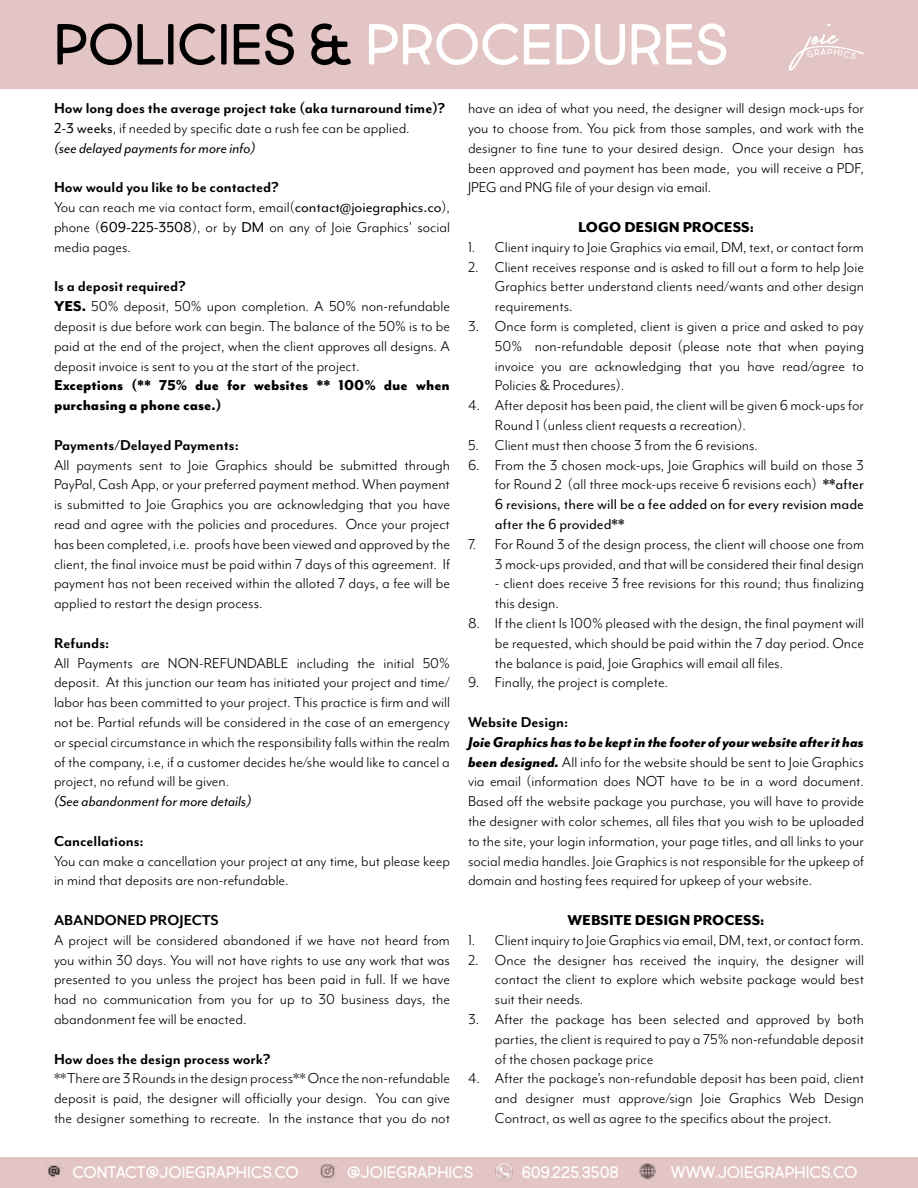
<style>
.page{position:relative;width:918px;height:1188px;background:#fff}
.page>*{position:absolute;margin:0;border:0;box-sizing:border-box;transform-origin:0 0}
.t1{font:57px "Market Fresh";color:#fff}
.t2{font:16.5px/19.8px "Mr Eaves Mod OT";color:#000;text-align:justify}
.t3{font:700 16.5px/19.8px "Mr Eaves Mod OT";color:#000}
.t4{font:800 16.5px/19.8px "Mr Eaves Mod OT";color:#000}
.t5{font:16.5px "Market Fresh";color:#fff}
.t6{font:italic 16.5px "Mr Eaves Mod OT";color:#000}
.s1{color:#000}
.s2{font-weight:400}
.s3{font-weight:400;font-style:italic}
.s4{font-weight:700}
.s5{font-style:inherit}
.s6{font-weight:800}
.s7{font-weight:800;font-style:italic}
</style>
<div class="page">
<div style="left:0;top:0;width:918px;height:89px;background:#e2c5c4"></div>
<div style="left:0;top:1158px;width:918px;height:30px;background:#e2c5c4"></div>
<img style="left:48px;top:1165px;width:13px;height:13px">
<img style="left:495px;top:1164px;width:18px;height:18px">
<img style="left:639px;top:1164px;width:17px;height:16px">
<img style="left:320px;top:1164px;width:17px;height:18px">
<svg style="left:789px;top:24px;width:75px;height:47px"></svg>
<h1 class="t1" style="left:54px;top:3px;width:676px"><span class="s1">POLICIES &amp;</span> PROCEDURES</h1>
<p class="t3" style="left:54px;top:99px;width:393px">How long does the average project take (aka turnaround time)?<br><span class="s2">2-3 weeks</span><span class="s2">, if needed by specific date a rush fee can be applied.<br></span><span class="s3">(see delayed payments for more info)</span></p>
<p class="t2" style="left:54px;top:178px;width:398px;text-align:left"><span class="s4">How would you like to be contacted?<br></span>You can reach me via contact form, email(<span class="s5">contact@joiegraphics.co</span>), phone (<span class="s5">609-225-3508</span>), or by <span class="s5">DM</span> on any of Joie Graphics’ social media pages.</p>
<p class="t2" style="left:54px;top:277px;width:398px;text-align:left"><span class="s4">Is a deposit required?<br></span><span class="s6">YES.</span> 50% deposit, 50% upon completion. A 50% non-refundable deposit is due before work can begin. The balance of the 50% is to be paid at the end of the project, when the client approves all designs. A deposit invoice is sent to you at the start of the project.</p>
<p class="t4" style="left:54px;top:376px;width:397px">Exceptions (** 75% due for websites ** 100% due when purchasing a phone case.)</p>
<p class="t3" style="left:54px;top:435px;width:186px">Payments/Delayed Payments:</p>
<p class="t2" style="left:54px;top:455px;width:398px">All payments sent to Joie Graphics should be submitted through PayPal, Cash App, or your preferred payment method. When payment is submitted to Joie Graphics you are acknowledging that you have read and agree with the policies and procedures. Once your project has been completed, i.e. proofs have been viewed and approved by the client, the final invoice must be paid within 7 days of this agreement. If payment has not been received within the alloted 7 days, a fee will be applied to restart the design process.</p>
<p class="t3" style="left:54px;top:633px;width:57px">Refunds:</p>
<p class="t2" style="left:54px;top:653px;width:398px">All Payments are NON-REFUNDABLE including the initial 50% deposit. At this junction our team has initiated your project and time/ labor has been committed to your project. This practice is firm and will not be. Partial refunds will be considered in the case of an emergency or special circumstance in which the responsibility falls within the realm of the company, i.e, if a customer decides he/she would like to cancel a project, no refund will be given.</p>
<p class="t6" style="left:54px;top:792px;width:199px">(See abandonment for more details)</p>
<p class="t3" style="left:54px;top:831px;width:91px">Cancellations:</p>
<p class="t2" style="left:54px;top:851px;width:397px">You can make a cancellation your project at any time, but please keep in mind that deposits are non-refundable.</p>
<p class="t3" style="left:54px;top:910px;width:166px">ABANDONED PROJECTS</p>
<p class="t2" style="left:54px;top:930px;width:398px">A project will be considered abandoned if we have not heard from you within 30 days. You will not have rights to use any work that was presented to you unless the project has been paid in full. If we have had no communication from you for up to 30 business days, the abandonment fee will be enacted.</p>
<p class="t3" style="left:54px;top:1049px;width:218px">How does the design process work?</p>
<p class="t2" style="left:54px;top:1069px;width:398px">**There are 3 Rounds in the design process** Once the non-refundable deposit is paid, the designer will officially your design. You can give the designer something to recreate. In the instance that you do not</p>
<p class="t2" style="left:468px;top:99px;width:398px">have an idea of what you need, the designer will design mock-ups for you to choose from. You pick from those samples, and work with the designer to fine tune to your desired design. Once your design has been approved and payment has been made, you will receive a PDF, JPEG and PNG file of your design via email.</p>
<p class="t4" style="left:578px;top:217px;width:177px">LOGO DESIGN PROCESS:</p>
<p class="t2" style="left:468px;top:237px;width:397px">1. Client inquiry to Joie Graphics via email, DM, text, or contact form</p>
<p class="t2" style="left:495px;top:257px;width:371px;text-indent:-27px">2. Client receives response and is asked to fill out a form to help Joie Graphics better understand clients need/wants and other design requirements.</p>
<p class="t2" style="left:495px;top:316px;width:370px;text-indent:-27px">3. Once form is completed, client is given a price and asked to pay 50% non-refundable deposit (please note that when paying invoice you are acknowledging that you have read/agree to Policies &amp; Procedures).</p>
<p class="t2" style="left:495px;top:396px;width:371px;text-indent:-27px">4. After deposit has been paid, the client will be given 6 mock-ups for<br>Round 1 (unless client requests a recreation).</p>
<p class="t2" style="left:468px;top:435px;width:291px">5. Client must then choose 3 from the 6 revisions.</p>
<p class="t2" style="left:495px;top:455px;width:371px;text-indent:-27px">6. From the 3 chosen mock-ups, Joie Graphics will build on those 3 for Round 2 (all three mock-ups receive 6 revisions each) <span class="s5">**after 6 revisions, there will be a fee added on for every revision made after the 6 provided**</span></p>
<p class="t2" style="left:468px;top:534px;width:398px;text-align:right">7. For Round 3 of the design process, the client will choose one from<br>3 mock-ups provided, and that will be considered their final design</p>
<p class="t2" style="left:495px;top:574px;width:370px">- client does receive 3 free revisions for this round; thus finalizing this design.</p>
<p class="t2" style="left:495px;top:613px;width:371px;text-indent:-27px">8. If the client Is 100% pleased with the design, the final payment will be requested, which should be paid within the 7 day period. Once the balance is paid, Joie Graphics will email all files.</p>
<p class="t2" style="left:468px;top:673px;width:202px">9. Finally, the project is complete.</p>
<p class="t3" style="left:468px;top:712px;width:102px">Website Design:</p>
<p class="t2" style="left:468px;top:732px;width:398px"><span class="s7">Joie Graphics has to be kept in the footer of your website after it has been designed.</span> All info for the website should be sent to Joie Graphics via email (information does NOT have to be in a word document.<br>Based off the website package you purchase, you will have to provide the designer with color schemes, all files that you wish to be uploaded to the site, your login information, your page titles, and all links to your social media handles. Joie Graphics is not responsible for the upkeep of domain and hosting fees required for upkeep of your website.</p>
<p class="t4" style="left:567px;top:910px;width:199px">WEBSITE DESIGN PROCESS:</p>
<p class="t2" style="left:468px;top:930px;width:397px">1. Client inquiry to Joie Graphics via email, DM, text, or contact form.</p>
<p class="t2" style="left:495px;top:950px;width:371px;text-indent:-27px">2. Once the designer has received the inquiry, the designer will contact the client to explore which website package would best suit their needs.</p>
<p class="t2" style="left:495px;top:1009px;width:371px;text-indent:-27px">3. After the package has been selected and approved by both parties, the client is required to pay a 75% non-refundable deposit of the chosen package price</p>
<p class="t2" style="left:495px;top:1069px;width:371px;text-indent:-27px">4. After the package’s non-refundable deposit has been paid, client and designer must approve/sign Joie Graphics Web Design Contract, as well as agree to the specifics about the project.</p>
<p class="t5" style="left:72px;top:1160px;width:228px">CONTACT@JOIEGRAPHICS.CO</p>
<p class="t5" style="left:347px;top:1160px;width:128px">@JOIEGRAPHICS</p>
<p class="t5" style="left:522px;top:1160px;width:99px">609.225.3508</p>
<p class="t5" style="left:671px;top:1160px;width:188px">WWW.JOIEGRAPHICS.CO</p>
</div>
